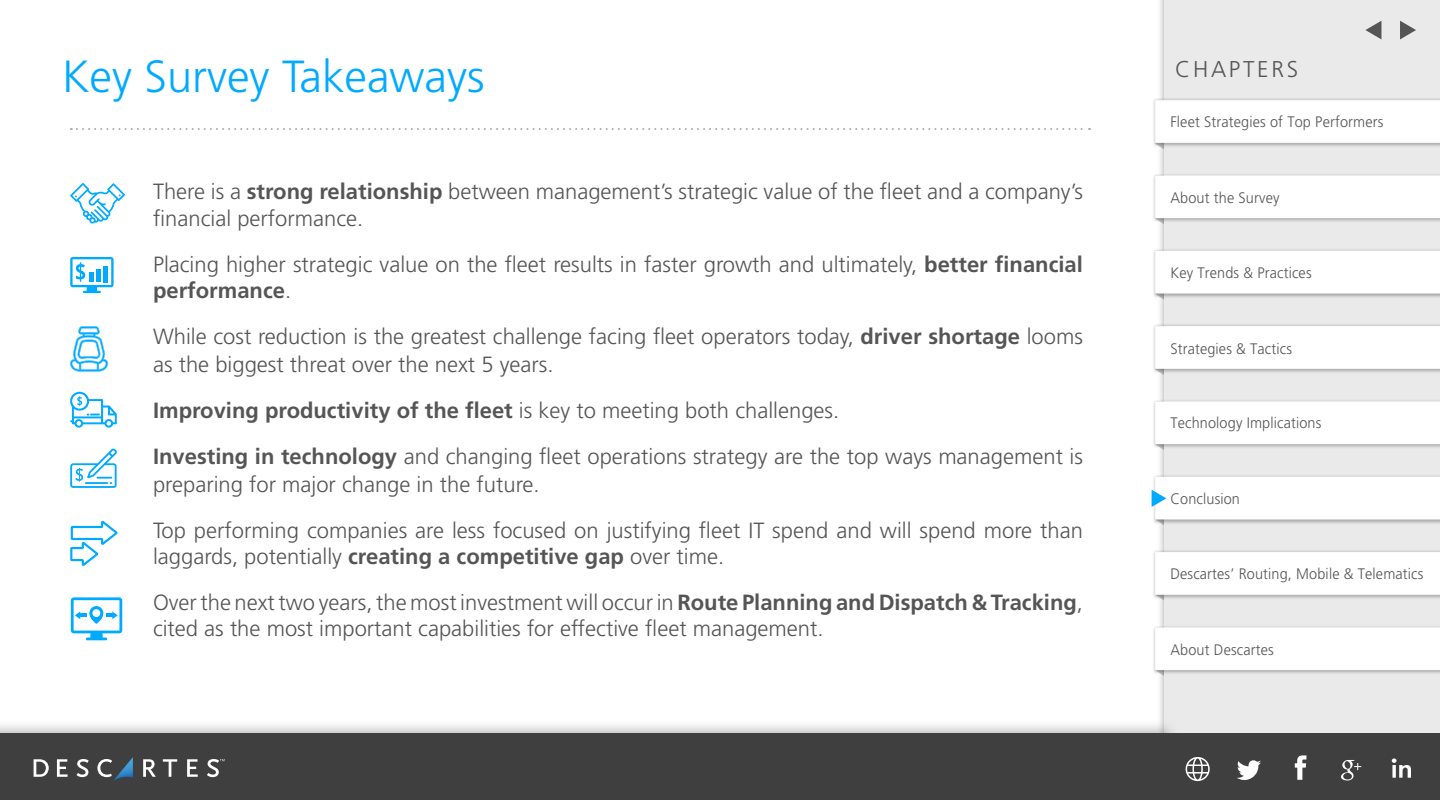
<style>
.page{position:relative;width:1440px;height:800px;background:#fff}
.page>*{position:absolute;margin:0;border:0;box-sizing:border-box;transform-origin:0 0}
.t1{font:300 45px "Frutiger LT Std";color:#0af}
.t2{font:300 22.8px "Frutiger LT Std";letter-spacing:.12em;color:#555}
.t3{font:300 22px/46px "Frutiger LT Std";color:#555}
.t4{font:300 15.2px "Frutiger LT Std";letter-spacing:.01em;color:#555;scale:.95 1}
.s1{font-weight:700}
</style>
<div class="page">
<svg style="left:1160px;top:0;width:5px;height:716px"></svg>
<div style="left:1165px;top:0;width:275px;height:800px;background:#eaeaea"></div>
<img style="left:1153px;top:97px;width:287px;height:48px">
<svg style="left:1155px;top:100px;width:285px;height:67px"></svg>
<img style="left:1153px;top:248px;width:287px;height:48px">
<svg style="left:1155px;top:251px;width:285px;height:66px"></svg>
<img style="left:1153px;top:173px;width:287px;height:47px">
<svg style="left:1155px;top:175px;width:285px;height:66px"></svg>
<img style="left:1153px;top:323px;width:287px;height:48px">
<svg style="left:1155px;top:326px;width:285px;height:66px"></svg>
<img style="left:1153px;top:399px;width:287px;height:47px">
<svg style="left:1155px;top:401px;width:285px;height:67px"></svg>
<img style="left:1153px;top:548px;width:287px;height:49px">
<svg style="left:1155px;top:552px;width:285px;height:66px"></svg>
<img style="left:1153px;top:625px;width:287px;height:47px">
<svg style="left:1155px;top:627px;width:285px;height:67px"></svg>
<svg style="left:1400px;top:21px;width:16px;height:18px"></svg>
<svg style="left:1365px;top:21px;width:16px;height:18px"></svg>
<svg style="left:0;top:716px;width:1172px;height:17px"></svg>
<div style="left:0;top:733px;width:1440px;height:67px;background:#3f3f3f"></div>
<svg style="left:1392px;top:758px;width:19px;height:20px"></svg>
<svg style="left:1341px;top:760px;width:20px;height:20px"></svg>
<svg style="left:1295px;top:755px;width:11px;height:25px"></svg>
<svg style="left:1237px;top:760px;width:24px;height:20px"></svg>
<svg style="left:1186px;top:757px;width:24px;height:24px"></svg>
<svg style="left:34px;top:759px;width:15px;height:18px"></svg>
<svg style="left:57px;top:759px;width:11px;height:18px"></svg>
<svg style="left:77px;top:759px;width:12px;height:18px"></svg>
<svg style="left:143px;top:759px;width:13px;height:18px"></svg>
<svg style="left:163px;top:759px;width:14px;height:18px"></svg>
<svg style="left:187px;top:759px;width:11px;height:18px"></svg>
<svg style="left:207px;top:759px;width:18px;height:18px"></svg>
<svg style="left:97px;top:757px;width:36px;height:24px"></svg>
<svg style="left:1152px;top:477px;width:288px;height:66px"></svg>
<svg style="left:71px;top:128px;width:1019px;height:2px"></svg>
<svg style="left:70px;top:257px;width:44px;height:36px"></svg>
<svg style="left:70px;top:183px;width:55px;height:41px"></svg>
<svg style="left:70px;top:448px;width:47px;height:40px"></svg>
<svg style="left:70px;top:326px;width:38px;height:46px"></svg>
<svg style="left:70px;top:392px;width:47px;height:36px"></svg>
<svg style="left:70px;top:521px;width:47px;height:45px"></svg>
<svg style="left:71px;top:597px;width:51px;height:43px"></svg>
<h1 class="t1" style="left:62px;top:51px;width:424px">Key Survey Takeaways</h1>
<p class="t3" style="left:153px;top:179px;width:931px;line-height:26.4px">There is a <span class="s1">strong relationship</span> between management’s strategic value of the fleet and a company’s financial performance.</p>
<p class="t3" style="left:153px;top:251px;width:931px;line-height:26.4px">Placing higher strategic value on the fleet results in faster growth and ultimately, <span class="s1">better financial performance</span>.</p>
<p class="t3" style="left:153px;top:323px;width:932px;line-height:27.6px">While cost reduction is the greatest challenge facing fleet operators today, <span class="s1">driver shortage</span> looms as the biggest threat over the next 5 years.</p>
<p class="t3" style="left:153px;top:388px;width:932px"><span class="s1">Improving productivity of the fleet</span> is key to meeting both challenges.<br><span class="s1">Investing in technology</span> and changing fleet operations strategy are the top ways management is</p>
<p class="t3" style="left:153px;top:461px;width:932px">preparing for major change in the future.<br>Top performing companies are less focused on justifying fleet IT spend and will spend more than</p>
<p class="t3" style="left:153px;top:534px;width:932px">laggards, potentially <span class="s1">creating a competitive gap</span> over time.<br>Over the next two years, the most investment will occur in <span class="s1">Route Planning and Dispatch &amp; Tracking</span>,</p>
<p class="t3" style="left:153px;top:606px;width:672px">cited as the most important capabilities for effective fleet management.</p>
<p class="t2" style="left:1175px;top:56px;width:125px">CHAPTERS</p>
<p class="t4" style="left:1170px;top:113px;width:226px">Fleet Strategies of Top Performers</p>
<p class="t4" style="left:1170px;top:189px;width:116px">About the Survey</p>
<p class="t4" style="left:1170px;top:264px;width:150px">Key Trends &amp; Practices</p>
<p class="t4" style="left:1170px;top:340px;width:130px">Strategies &amp; Tactics</p>
<p class="t4" style="left:1170px;top:414px;width:161px">Technology Implications</p>
<p class="t4" style="left:1170px;top:490px;width:75px">Conclusion</p>
<p class="t4" style="left:1170px;top:565px;width:268px">Descartes’ Routing, Mobile &amp; Telematics</p>
<p class="t4" style="left:1170px;top:641px;width:110px">About Descartes</p>
</div>
